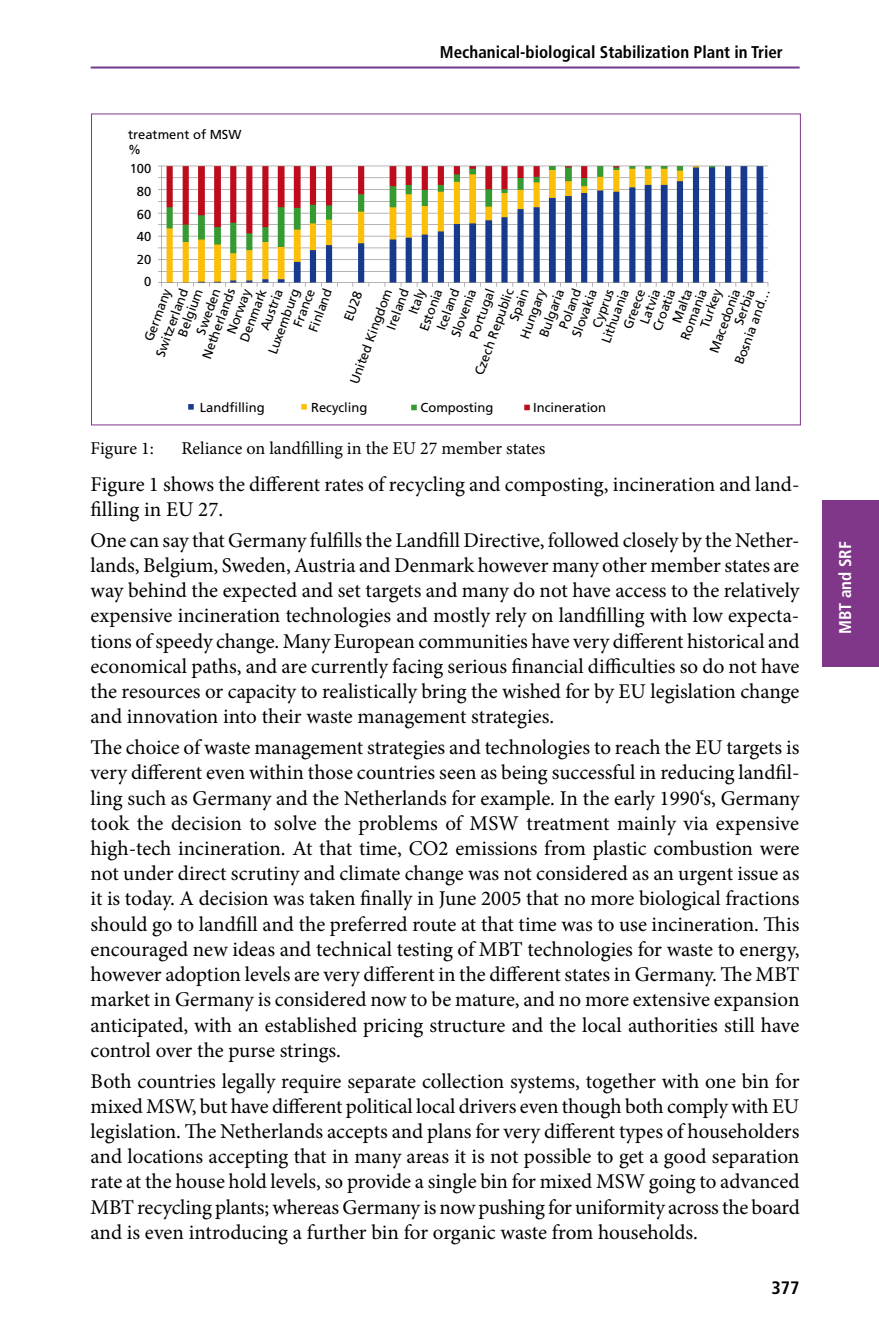
<style>
.page{position:relative;width:879px;height:1333px;background:#fff}
.page>*{position:absolute;margin:0;border:0;box-sizing:border-box;transform-origin:0 0}
.t1{font:21px/25.2px "Minion Pro";letter-spacing:-.005em;color:#000;text-align:justify}
.t2{font:18px "Minion Pro";color:#000}
.t3{font:700 condensed 18px "Frutiger";color:#000}
.t4{font:700 condensed 17px "Frutiger";color:#000}
.t5{font:700 condensed 17px "Frutiger";color:#fff}
.t6{font:13px/22.6px "Frutiger";color:#000}
</style>
<div class="page">
<hr style="left:91px;top:66px;width:708px;height:2px;background:#713a8b">
<div style="left:822px;top:500px;width:57px;height:167px;background:#803689"></div>
<img style="left:158px;top:165px;width:611px;height:246px">
<p class="t4" style="left:440px;top:42px;width:344px">Mechanical-biological Stabilization Plant in Trier</p>
<p class="t6" style="left:128px;top:126px;width:115px;line-height:15.6px">treatment of MSW %</p>
<p class="t6" style="left:130px;top:157px;width:23px;text-align:right">100<br>80<br>60<br>40<br>20<br>0</p>
<p class="t6" style="left:233px;top:337px;width:57px;rotate:-70deg">Denmark</p>
<p class="t6" style="left:302px;top:327px;width:46px;rotate:-70deg">Finland</p>
<p class="t6" style="left:315px;top:369px;width:102px;line-height:27px;text-indent:57px;rotate:-70deg">EU28<br>United Kingdom</p>
<p class="t6" style="left:137px;top:348px;width:73px;line-height:16px;text-align:center;rotate:-70deg">Germany<br>Switzerland</p>
<p class="t6" style="left:380px;top:325px;width:44px;rotate:-70deg">Ireland</p>
<p class="t6" style="left:402px;top:310px;width:28px;rotate:-70deg">Italy</p>
<p class="t6" style="left:552px;top:325px;width:43px;rotate:-70deg">Poland</p>
<p class="t6" style="left:430px;top:326px;width:45px;rotate:-70deg">Iceland</p>
<p class="t6" style="left:453px;top:365px;width:92px;line-height:17.8px;text-indent:33px;rotate:-70deg">Portugal<br>Czech Republic</p>
<p class="t6" style="left:220px;top:329px;width:48px;rotate:-70deg">Norway</p>
<p class="t6" style="left:501px;top:330px;width:53px;line-height:15.8px;text-align:center;rotate:-70deg">Spain<br>Hungary</p>
<p class="t6" style="left:693px;top:323px;width:42px;rotate:-70deg">Turkey</p>
<p class="t6" style="left:195px;top:354px;width:75px;rotate:-70deg">Netherlands</p>
<p class="t6" style="left:585px;top:323px;width:42px;rotate:-70deg">Cyprus</p>
<p class="t6" style="left:287px;top:322px;width:41px;rotate:-70deg">France</p>
<p class="t6" style="left:605px;top:320px;width:43px;line-height:15.6px;text-indent:-21px;rotate:-70deg">Lithuania<br>Greece</p>
<p class="t6" style="left:253px;top:326px;width:45px;rotate:-70deg">Austria</p>
<p class="t6" style="left:413px;top:327px;width:46px;rotate:-70deg">Estonia</p>
<p class="t6" style="left:532px;top:333px;width:52px;rotate:-70deg">Bulgaria</p>
<p class="t6" style="left:444px;top:333px;width:52px;rotate:-70deg">Slovenia</p>
<p class="t6" style="left:565px;top:332px;width:51px;rotate:-70deg">Slovakia</p>
<p class="t6" style="left:727px;top:320px;width:39px;rotate:-70deg">Serbia</p>
<p class="t6" style="left:703px;top:348px;width:69px;rotate:-70deg">Macedonia</p>
<p class="t6" style="left:674px;top:335px;width:55px;rotate:-70deg">Romania</p>
<p class="t6" style="left:636px;top:323px;width:46px;line-height:14.2px;rotate:-70deg">Latvia<br>Croatia</p>
<p class="t6" style="left:665px;top:318px;width:37px;rotate:-70deg">Malta</p>
<p class="t6" style="left:177px;top:325px;width:49px;line-height:16.8px;text-indent:-8px;rotate:-70deg">Belgium<br>Sweden</p>
<p class="t6" style="left:261px;top:350px;width:70px;rotate:-70deg">Luxemburg</p>
<p class="t6" style="left:728px;top:360px;width:81px;rotate:-70deg">Bosnia and…</p>
<p class="t6" style="left:200px;top:396px;width:67px">Landfilling</p>
<p class="t6" style="left:311px;top:396px;width:58px">Recycling</p>
<p class="t6" style="left:420px;top:396px;width:74px">Composting</p>
<p class="t6" style="left:533px;top:396px;width:74px">Incineration</p>
<p class="t2" style="left:91px;top:436px;width:65px">Figure 1:</p>
<p class="t2" style="left:181px;top:436px;width:366px">Reliance on landfilling in the EU 27 member states</p>
<p class="t1" style="left:91px;top:471px;width:710px">Figure 1 shows the different rates of recycling and composting, incineration and land&shy;filling in EU 27.</p>
<p class="t1" style="left:91px;top:527px;width:710px">One can say that Germany fulfills the Landfill Directive, followed closely by the Nether&shy;lands, Belgium, Sweden, Austria and Denmark however many other member states are way behind the expected and set targets and many do not have access to the relatively expensive incineration technologies and mostly rely on landfilling with low expecta&shy;tions of speedy change. Many European communities have very different historical and economical paths, and are currently facing serious financial difficulties so do not have the resources or capacity to realistically bring the wished for by EU legislation change and innovation into their waste management strategies.</p>
<p class="t1" style="left:91px;top:735px;width:710px">The choice of waste management strategies and technologies to reach the EU targets is very different even within those countries seen as being successful in reducing landfil&shy;ling such as Germany and the Netherlands for example. In the early 1990‘s, Germany took the decision to solve the problems of MSW treatment mainly via expensive high-tech incineration. At that time, CO2 emissions from plastic combustion were not under direct scrutiny and climate change was not considered as an urgent issue as it is today. A decision was taken finally in June 2005 that no more biological fractions should go to landfill and the preferred route at that time was to use incineration. This encouraged new ideas and technical testing of MBT technologies for waste to energy, however adoption levels are very different in the different states in Germany. The MBT market in Germany is considered now to be mature, and no more extensive expansion anticipated, with an established pricing structure and the local authorities still have control over the purse strings.</p>
<p class="t1" style="left:91px;top:1068px;width:711px">Both countries legally require separate collection systems, together with one bin for mixed MSW, but have different political local drivers even though both comply with EU legislation. The Netherlands accepts and plans for very different types of householders and locations accepting that in many areas it is not possible to get a good separation rate at the house hold levels, so provide a single bin for mixed MSW going to advanced MBT recycling plants; whereas Germany is now pushing for uniformity across the board and is even introducing a further bin for organic waste from households.</p>
<p class="t3" style="left:771px;top:1276px;width:30px">377</p>
<p class="t5" style="left:835px;top:634px;width:94px;rotate:-90deg">MBT and SRF</p>
</div>
